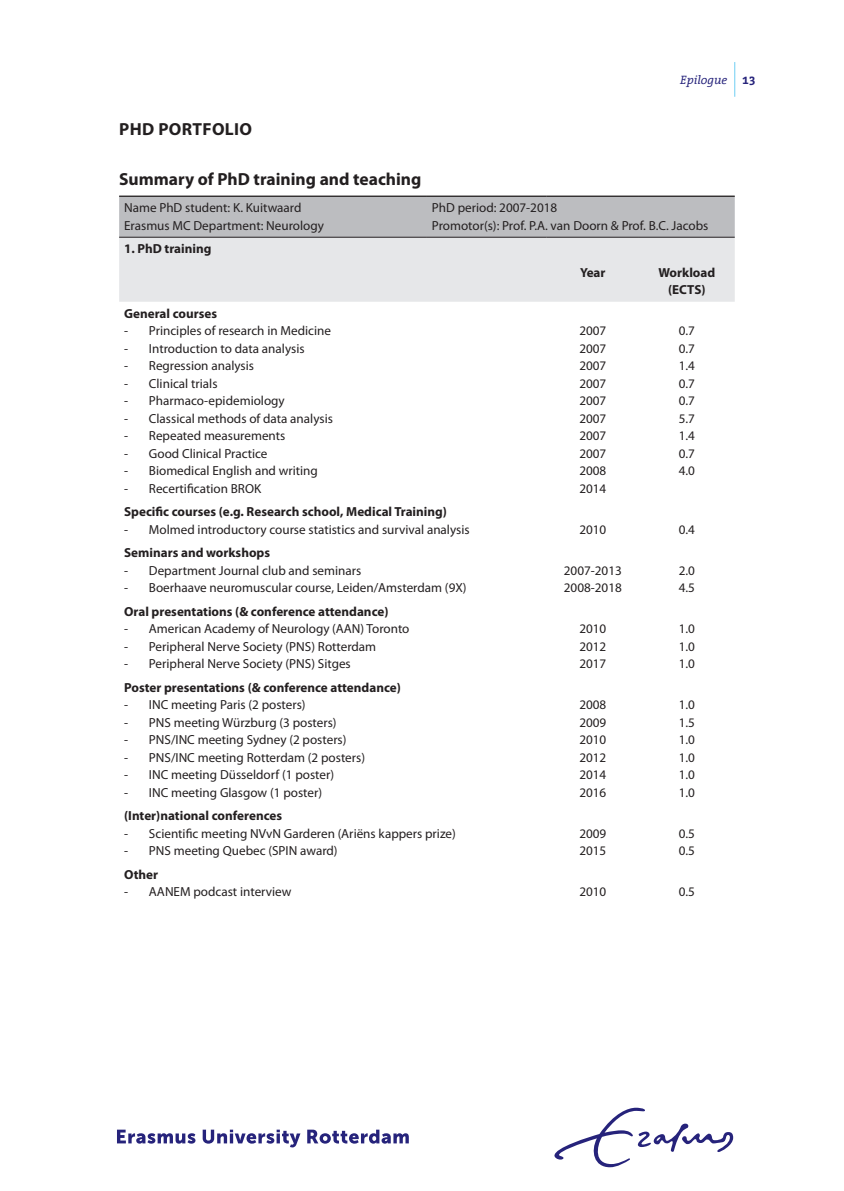
<style>
.page{position:relative;width:844px;height:1191px;background:#fff}
.page>*{position:absolute;margin:0;border:0;box-sizing:border-box;transform-origin:0 0}
.t1{font:700 17.5px "Myriad Pro";color:#231f20}
.t2{font:700 17.5px "Myriad Pro";letter-spacing:.02em;color:#231f20}
.t3{font:13.12px/17.5px "Myriad Pro";color:#231f20}
.t4{font:700 13.12px/17.5px "Myriad Pro";color:#231f20;text-align:center}
.t5{font:italic 12.25px "The Serif Office";color:#26237b}
.s1{font-weight:700;font-style:normal}
</style>
<div class="page">
<svg style="left:119px;top:197px;width:615px;height:105px;background:#d5d6d8"></svg>
<hr style="left:119px;top:196px;width:308px;height:1px;background:#231f20">
<hr style="left:427px;top:196px;width:119px;height:1px;background:#231f20">
<hr style="left:546px;top:196px;width:92px;height:1px;background:#231f20">
<hr style="left:638px;top:196px;width:96px;height:1px;background:#231f20">
<hr style="left:119px;top:237px;width:308px;height:1px;background:#231f20">
<hr style="left:427px;top:237px;width:119px;height:1px;background:#231f20">
<hr style="left:546px;top:237px;width:92px;height:1px;background:#231f20">
<hr style="left:638px;top:237px;width:96px;height:1px;background:#231f20">
<svg style="left:117px;top:1129px;width:78px;height:14px"></svg>
<svg style="left:203px;top:1129px;width:97px;height:18px"></svg>
<svg style="left:307px;top:1129px;width:101px;height:14px"></svg>
<svg style="left:554px;top:1107px;width:179px;height:60px"></svg>
<hr style="left:734px;top:62px;width:1px;height:35px;background:#6fcef4">
<p class="t5" style="left:680px;top:73px;width:77px">Epilogue <span class="s1">13</span></p>
<h1 class="t2" style="left:119px;top:118px;width:134px">PhD Portfolio</h1>
<h1 class="t1" style="left:119px;top:168px;width:304px">Summary of PhD training and teaching</h1>
<p class="t3" style="left:124px;top:199px;width:201px">Name PhD student: K. Kuitwaard<br>Erasmus MC Department: Neurology</p>
<p class="t3" style="left:432px;top:199px;width:278px">PhD period: 2007-2018<br>Promotor(s): Prof. P.A. van Doorn &amp; Prof. B.C. Jacobs</p>
<p class="t4" style="left:124px;top:240px;width:89px">1. PhD training</p>
<p class="t4" style="left:580px;top:263px;width:27px">Year</p>
<p class="t4" style="left:658px;top:263px;width:58px">Workload (ECTS)</p>
<p class="t4" style="left:124px;top:304px;width:94px">General courses</p>
<p class="t3" style="left:124px;top:322px;width:208px">- Principles of research in Medicine</p>
<p class="t3" style="left:124px;top:339px;width:182px">- Introduction to data analysis</p>
<p class="t3" style="left:124px;top:357px;width:131px">- Regression analysis</p>
<p class="t3" style="left:124px;top:374px;width:95px">- Clinical trials</p>
<p class="t3" style="left:124px;top:392px;width:162px">- Pharmaco-epidemiology</p>
<p class="t3" style="left:124px;top:409px;width:210px">- Classical methods of data analysis</p>
<p class="t3" style="left:124px;top:427px;width:163px">- Repeated measurements</p>
<p class="t3" style="left:124px;top:444px;width:145px">- Good Clinical Practice</p>
<p class="t3" style="left:124px;top:462px;width:195px">- Biomedical English and writing</p>
<p class="t3" style="left:124px;top:479px;width:138px">- Recertification BROK</p>
<p class="t3" style="left:579px;top:322px;width:28px;text-align:justify">2007<br>2007<br>2007<br>2007<br>2007<br>2007<br>2007<br>2007<br>2008<br>2014</p>
<p class="t3" style="left:678px;top:322px;width:18px;text-align:justify">0.7<br>0.7<br>1.4<br>0.7<br>0.7<br>5.7<br>1.4<br>0.7<br>4.0</p>
<p class="t4" style="left:124px;top:502px;width:324px">Specific courses (e.g. Research school, Medical Training)</p>
<p class="t3" style="left:124px;top:520px;width:347px">- Molmed introductory course statistics and survival analysis</p>
<p class="t3" style="left:579px;top:520px;width:28px">2010</p>
<p class="t3" style="left:678px;top:520px;width:18px">0.4</p>
<p class="t4" style="left:124px;top:543px;width:147px">Seminars and workshops</p>
<p class="t3" style="left:124px;top:561px;width:239px">- Department Journal club and seminars</p>
<p class="t3" style="left:124px;top:579px;width:344px">- Boerhaave neuromuscular course, Leiden/Amsterdam (9X)</p>
<p class="t3" style="left:563px;top:561px;width:59px">2007-2013<br>2008-2018</p>
<p class="t3" style="left:678px;top:561px;width:18px">2.0<br>4.5</p>
<p class="t4" style="left:124px;top:602px;width:266px">Oral presentations (&amp; conference attendance)</p>
<p class="t3" style="left:124px;top:620px;width:287px">- American Academy of Neurology (AAN) Toronto</p>
<p class="t3" style="left:124px;top:637px;width:253px">- Peripheral Nerve Society (PNS) Rotterdam</p>
<p class="t3" style="left:124px;top:655px;width:228px">- Peripheral Nerve Society (PNS) Sitges</p>
<p class="t4" style="left:124px;top:678px;width:278px">Poster presentations (&amp; conference attendance)</p>
<p class="t3" style="left:124px;top:696px;width:183px">- INC meeting Paris (2 posters)</p>
<p class="t3" style="left:124px;top:713px;width:214px">- PNS meeting Würzburg (3 posters)</p>
<p class="t3" style="left:124px;top:731px;width:224px">- PNS/INC meeting Sydney (2 posters)</p>
<p class="t3" style="left:124px;top:748px;width:242px">- PNS/INC meeting Rotterdam (2 posters)</p>
<p class="t3" style="left:124px;top:766px;width:211px">- INC meeting Düsseldorf (1 poster)</p>
<p class="t3" style="left:124px;top:783px;width:199px">- INC meeting Glasgow (1 poster)</p>
<p class="t4" style="left:124px;top:806px;width:159px">(Inter)national conferences</p>
<p class="t3" style="left:124px;top:824px;width:333px">- Scientific meeting NVvN Garderen (Ariëns kappers prize)</p>
<p class="t3" style="left:124px;top:841px;width:215px">- PNS meeting Quebec (SPIN award)</p>
<p class="t3" style="left:579px;top:620px;width:28px;text-align:justify">2010<br>2012<br>2017</p>
<p class="t3" style="left:678px;top:620px;width:18px;text-align:justify">1.0<br>1.0<br>1.0</p>
<p class="t3" style="left:579px;top:696px;width:28px;text-align:justify">2008<br>2009<br>2010<br>2012<br>2014<br>2016</p>
<p class="t3" style="left:678px;top:696px;width:18px;text-align:justify">1.0<br>1.5<br>1.0<br>1.0<br>1.0<br>1.0</p>
<p class="t3" style="left:579px;top:824px;width:28px">2009<br>2015</p>
<p class="t3" style="left:678px;top:824px;width:18px">0.5<br>0.5</p>
<p class="t4" style="left:124px;top:865px;width:36px">Other</p>
<p class="t3" style="left:124px;top:882px;width:169px">- AANEM podcast interview</p>
<p class="t3" style="left:579px;top:882px;width:28px">2010</p>
<p class="t3" style="left:678px;top:882px;width:18px">0.5</p>
</div>
